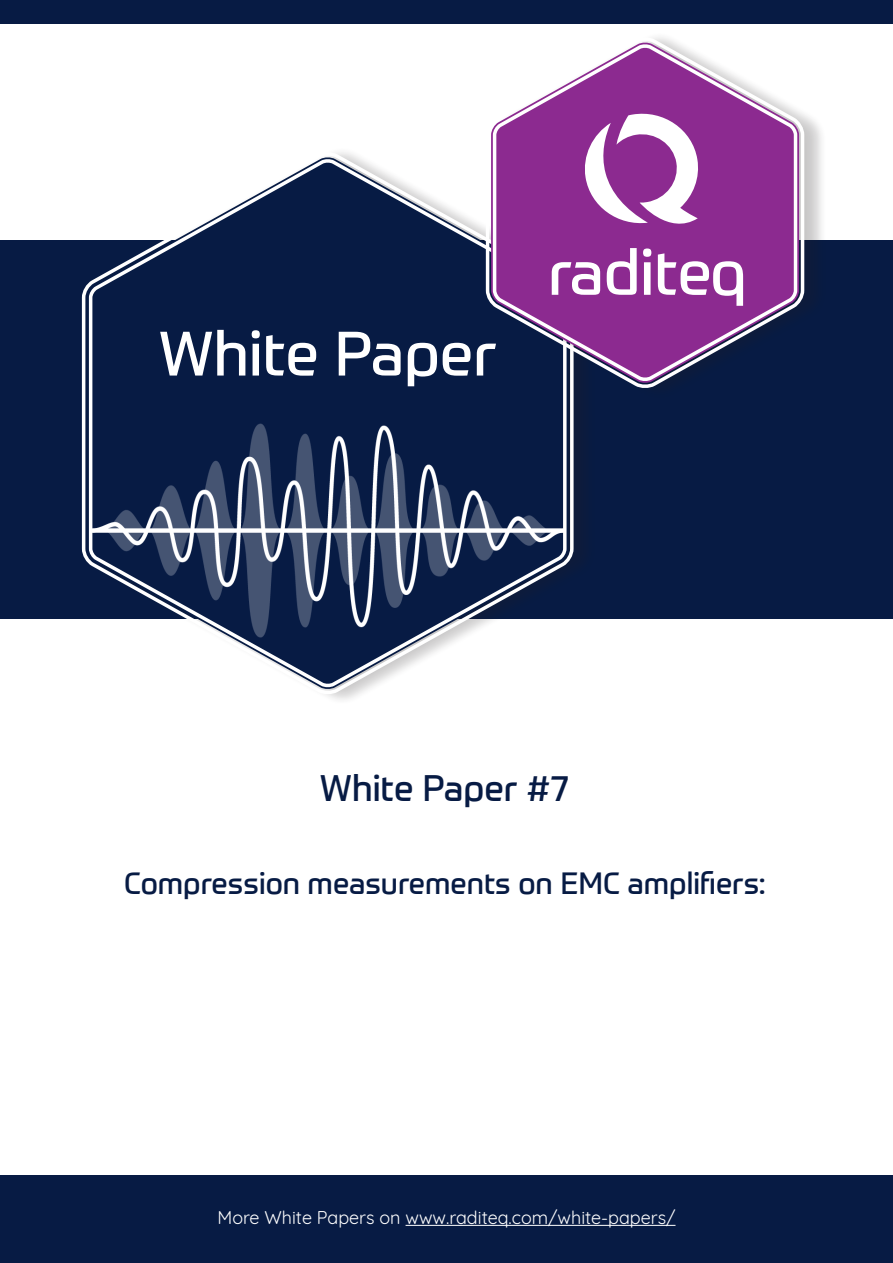
<style>
.page{position:relative;width:893px;height:1263px;background:#fff}
.page>*{position:absolute;margin:0;border:0;box-sizing:border-box;transform-origin:0 0}
.Voorblad__Titel{font:61.5px "Prometo";color:#fff}
.Voorblad__Titel-2{font:36px "Prometo";color:#071b44}
.Voorblad__Titel-3{font:30px "Prometo";color:#071b44}
.t1{font:18px "Quicksand";color:#fff}
</style>
<div class="page">
<div style="left:0;top:1176px;width:893px;height:87px;background:#071b44"></div>
<div style="left:0;top:240px;width:893px;height:379px;background:#071b44"></div>
<svg style="left:87px;top:156px;width:397px;height:535px"></svg>
<div style="left:492px;top:32px;width:335px;height:366px;background:#231f20;opacity:.25"></div>
<svg style="left:484px;top:34px;width:322px;height:358px"></svg>
<svg style="left:491px;top:41px;width:308px;height:343px"></svg>
<svg style="left:582px;top:109px;width:118px;height:127px"></svg>
<svg style="left:552px;top:262px;width:48px;height:33px;background:#c695c8"></svg>
<svg style="left:607px;top:248px;width:30px;height:47px"></svg>
<svg style="left:643px;top:248px;width:8px;height:47px"></svg>
<svg style="left:658px;top:253px;width:85px;height:53px;background:#b373b6"></svg>
<img style="left:81px;top:385px;width:544px;height:293px">
<hr style="left:406px;top:1225px;width:269px;height:1px;background:#fff">
<div style="left:0;top:0;width:893px;height:23px;background:#071b44"></div>
<p class="Voorblad__Titel" style="left:159px;top:316px;width:339px">White Paper</p>
<p class="Voorblad__Titel-2" style="left:320px;top:766px;width:251px">White Paper #7</p>
<p class="Voorblad__Titel-3" style="left:124px;top:865px;width:643px">Compression measurements on EMC amplifiers:</p>
<p class="t1" style="left:217px;top:1203px;width:460px">More White Papers on www.raditeq.com/white-papers/</p>
</div>
